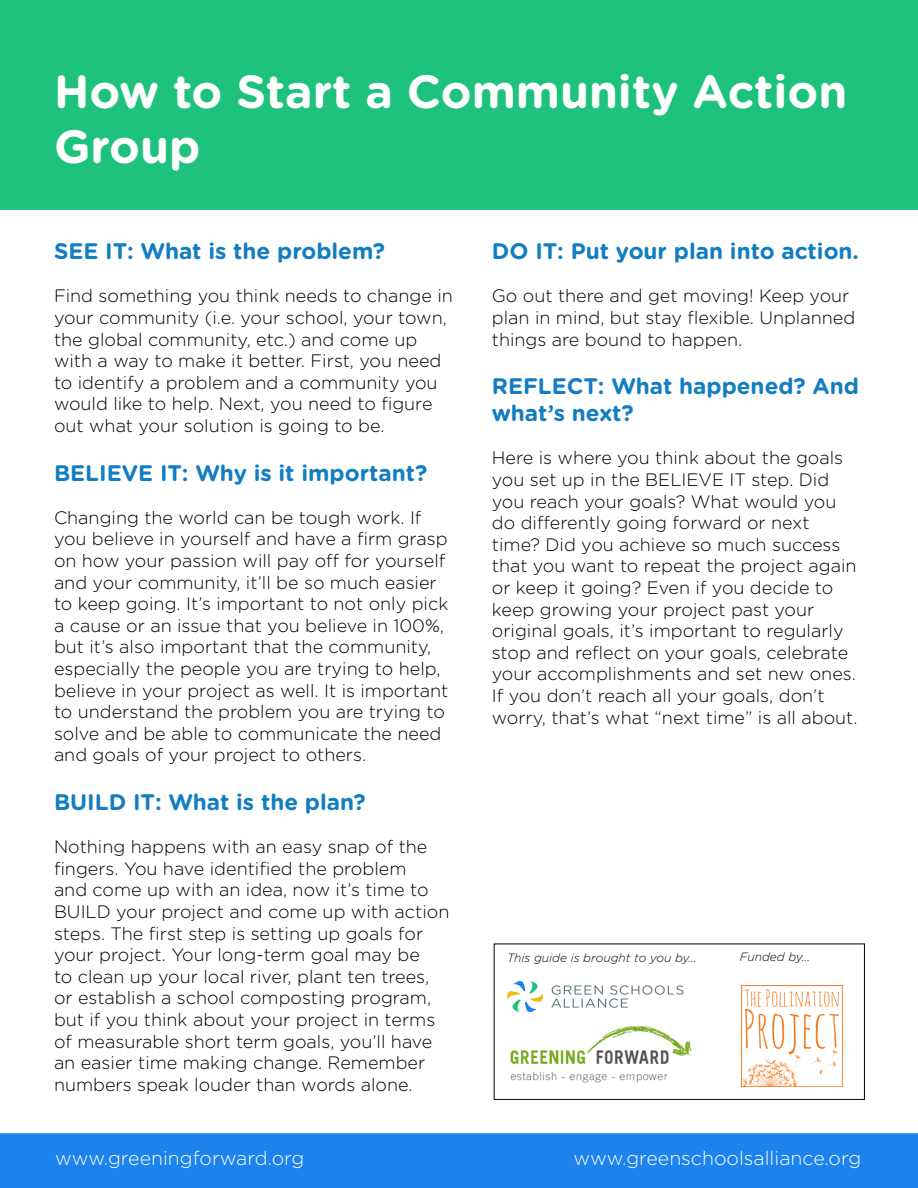
<style>
.page{position:relative;width:918px;height:1188px;background:#fff}
.page>*{position:absolute;margin:0;border:0;box-sizing:border-box;transform-origin:0 0}
.t1{font:700 46.5px/55.8px "Gotham Rounded";color:#fff}
.t2{font:700 22.5px/27px "Gotham Rounded";color:#127dc0}
.t3{font:300 19.5px "Gotham Rounded";color:#fff}
.t4{font:300 18px/21.6px "Gotham Rounded";color:#000}
.t5{font:italic 300 12px "Gotham Rounded";color:#000}
</style>
<div class="page">
<div style="left:0;top:1133px;width:918px;height:55px;background:#1c82ed"></div>
<div style="left:0;top:0;width:918px;height:210px;background:#1fc27d"></div>
<div style="left:494px;top:944px;width:371px;height:156px;border:1px solid #000"></div>
<img style="left:510px;top:1025px;width:182px;height:58px">
<svg style="left:552px;top:985px;width:132px;height:23px"></svg>
<svg style="left:507px;top:981px;width:36px;height:31px"></svg>
<img style="left:741px;top:986px;width:101px;height:100px">
<h1 class="t1" style="left:54px;top:61px;width:795px">How to Start a Community Action<br>Group</h1>
<p class="t2" style="left:54px;top:237px;width:333px">SEE IT: What is the problem?</p>
<p class="t4" style="left:54px;top:284px;width:400px">Find something you think needs to change in your community (i.e. your school, your town, the global community, etc.) and come up with a way to make it better. First, you need to identify a problem and a community you would like to help. Next, you need to figure out what your solution is going to be.</p>
<p class="t2" style="left:54px;top:458px;width:375px">BELIEVE IT: Why is it important?</p>
<p class="t4" style="left:54px;top:506px;width:396px">Changing the world can be tough work. If you believe in yourself and have a firm grasp on how your passion will pay off for yourself and your community, it’ll be so much easier to keep going. It’s important to not only pick a cause or an issue that you believe in 100%, but it’s also important that the community, especially the people you are trying to help, believe in your project as well. It is important to understand the problem you are trying to solve and be able to communicate the need and goals of your project to others.</p>
<p class="t2" style="left:54px;top:788px;width:313px">BUILD IT: What is the plan?</p>
<p class="t4" style="left:54px;top:835px;width:397px">Nothing happens with an easy snap of the fingers. You have identified the problem<br>and come up with an idea, now it’s time to BUILD your project and come up with action steps. The first step is setting up goals for your project. Your long-term goal may be<br>to clean up your local river, plant ten trees, or establish a school composting program, but if you think about your project in terms of measurable short term goals, you’ll have an easier time making change. Remember numbers speak louder than words alone.</p>
<p class="t2" style="left:492px;top:237px;width:369px">DO IT: Put your plan into action.</p>
<p class="t4" style="left:492px;top:284px;width:365px">Go out there and get moving! Keep your plan in mind, but stay flexible. Unplanned things are bound to happen.</p>
<p class="t2" style="left:492px;top:372px;width:369px">REFLECT: What happened? And what’s next?</p>
<p class="t4" style="left:492px;top:446px;width:367px">Here is where you think about the goals you set up in the BELIEVE IT step. Did you reach your goals? What would you do differently going forward or next time? Did you achieve so much success that you want to repeat the project again or keep it going? Even if you decide to keep growing your project past your original goals, it’s important to regularly stop and reflect on your goals, celebrate your accomplishments and set new ones.<br>If you don’t reach all your goals, don’t worry, that’s what “next time” is all about.</p>
<p class="t5" style="left:507px;top:950px;width:191px">This guide is brought to you by...</p>
<p class="t5" style="left:740px;top:949px;width:72px">Funded by...</p>
<p class="t3" style="left:55px;top:1145px;width:251px">www.greeningforward.org</p>
<p class="t3" style="left:573px;top:1145px;width:289px">www.greenschoolsalliance.org</p>
</div>
